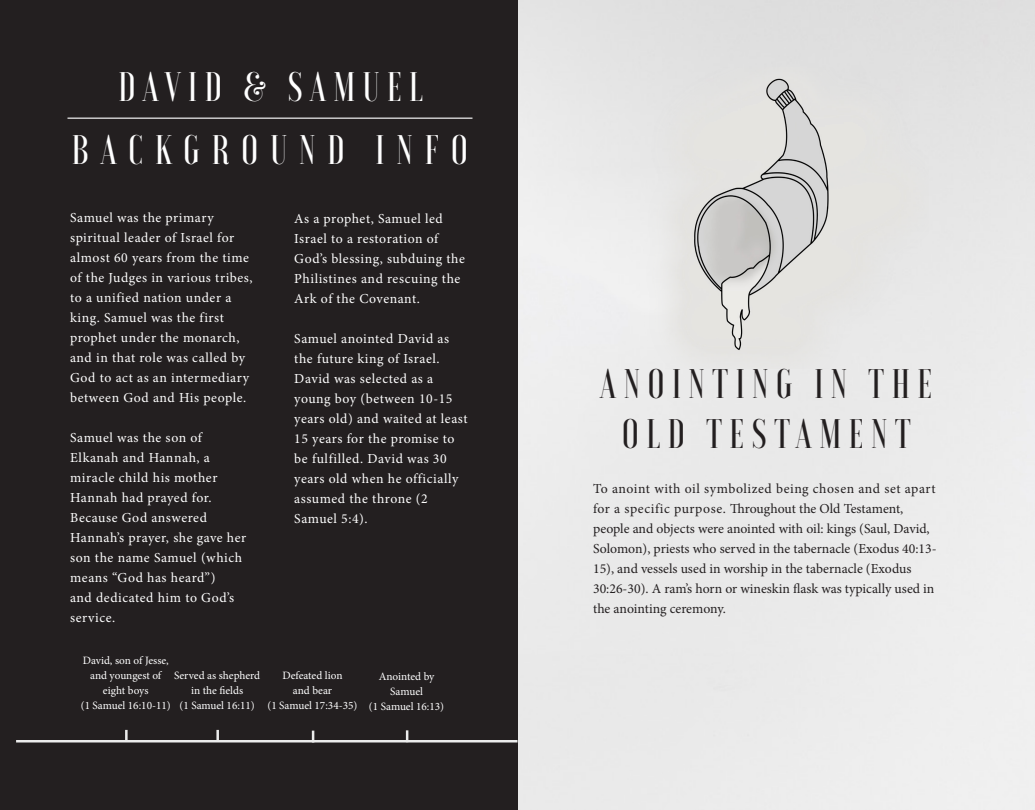
<style>
.page{position:relative;width:1035px;height:810px;background:#fff}
.page>*{position:absolute;margin:0;border:0;box-sizing:border-box;transform-origin:0 0}
.t1{font:500 41.25px/49.5px "Voga";letter-spacing:.18em;color:#231f20;text-align:center}
.t2{font:500 41.25px "Voga";letter-spacing:.275em;color:#fff}
.t3{font:500 41.25px "Voga";letter-spacing:.18em;color:#fff}
.t4{font:13.75px/20px "Minion Pro";letter-spacing:.04em;color:#fff}
.t5{font:13.75px/20px "Minion Pro";color:#231f20}
.t6{font:11.25px/15px "Minion Pro";letter-spacing:-.005em;color:#fff;text-align:center}
</style>
<div class="page">
<div style="left:0;top:0;width:518px;height:810px;background:#231f20"></div>
<hr style="left:16px;top:740px;width:501px;height:2px;background:#ececec">
<hr style="left:68px;top:118px;width:404px;height:1px;background:#ececec">
<svg style="left:125px;top:730px;width:3px;height:10px"></svg>
<svg style="left:216px;top:730px;width:3px;height:10px"></svg>
<svg style="left:312px;top:731px;width:2px;height:9px"></svg>
<img style="left:640px;top:68px;width:289px;height:301px">
<svg style="left:406px;top:730px;width:2px;height:10px"></svg>
<h1 class="t3" style="left:119px;top:64px;width:306px">DAVID &amp; SAMUEL</h1>
<h1 class="t2" style="left:72px;top:126px;width:398px">BACKGROUND INFO</h1>
<p class="t4" style="left:70px;top:207px;width:184px">Samuel was the primary spiritual leader of Israel for almost 60 years from the time of the Judges in various tribes, to a unified nation under a king. Samuel was the first prophet under the monarch, and in that role was called by<br>God to act as an intermediary between God and His people.</p>
<p class="t4" style="left:70px;top:427px;width:178px">Samuel was the son of<br>Elkanah and Hannah, a miracle child his mother<br>Hannah had prayed for.<br>Because God answered<br>Hannah’s prayer, she gave her son the name Samuel (which means “God has heard”)<br>and dedicated him to God’s service.</p>
<p class="t4" style="left:294px;top:208px;width:172px">As a prophet, Samuel led<br>Israel to a restoration of<br>God’s blessing, subduing the<br>Philistines and rescuing the<br>Ark of the Covenant.</p>
<p class="t4" style="left:294px;top:328px;width:175px">Samuel anointed David as the future king of Israel.<br>David was selected as a young boy (between 10-15 years old) and waited at least<br>15 years for the promise to be fulfilled. David was 30 years old when he officially assumed the throne (2<br>Samuel 5:4).</p>
<p class="t6" style="left:81px;top:653px;width:91px">David, son of Jesse, and youngest of eight boys<br>(1 Samuel 16:10-11)</p>
<p class="t6" style="left:174px;top:668px;width:88px">Served as shepherd in the fields<br>(1 Samuel 16:11)</p>
<p class="t6" style="left:267px;top:668px;width:91px">Defeated lion<br>and bear<br>(1 Samuel 17:34-35)</p>
<p class="t6" style="left:369px;top:669px;width:77px">Anointed by<br>Samuel<br>(1 Samuel 16:13)</p>
<h1 class="t1" style="left:600px;top:358px;width:334px">ANOINTING IN THE<br>OLD TESTAMENT</h1>
<p class="t5" style="left:593px;top:479px;width:345px">To anoint with oil symbolized being chosen and set apart for a specific purpose. Throughout the Old Testament, people and objects were anointed with oil: kings (Saul, David, Solomon), priests who served in the tabernacle (Exodus 40:13- 15), and vessels used in worship in the tabernacle (Exodus 30:26-30). A ram’s horn or wineskin flask was typically used in the anointing ceremony.</p>
</div>
